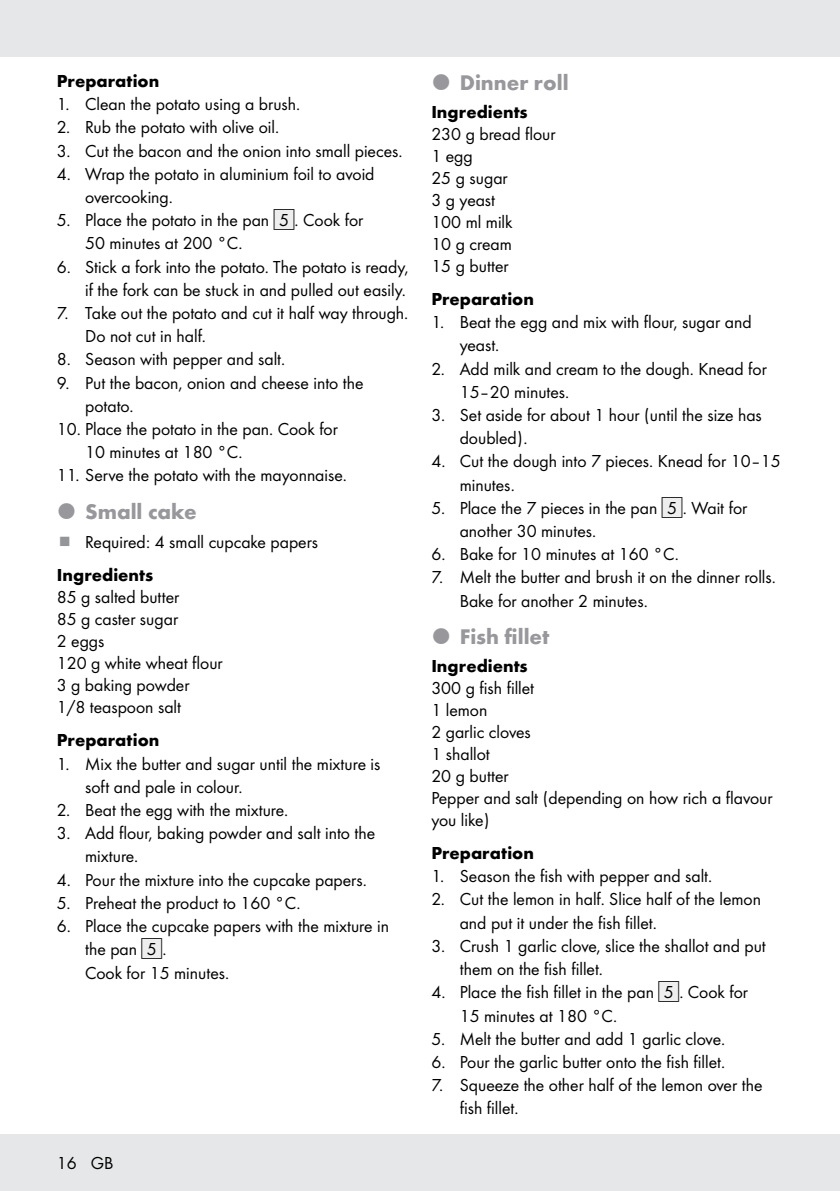
<style>
.page{position:relative;width:840px;height:1191px;background:#fff}
.page>*{position:absolute;margin:0;border:0;box-sizing:border-box;transform-origin:0 0}
.t1{font:700 22px "Futura";color:#98989c}
.t2{font:18px/23.2px "Futura Boo";color:#000}
.t3{font:700 18px "Futura";color:#000}
.s1{font-family:"IMP Lidl Num Box";font-size:15.8px;color:#eeeeef}
.s2{font-family:"IMP Lidl Num Box";font-size:15.8px}
</style>
<div class="page">
<div style="left:0;top:1134px;width:839px;height:57px;background:#e6e7e8"></div>
<div style="left:0;top:0;width:839px;height:57px;background:#e6e7e8"></div>
<p class="t3" style="left:57px;top:68px;width:104px">Preparation</p>
<p class="t2" style="left:57px;top:92px;width:242px">1. Clean the potato using a brush.</p>
<p class="t2" style="left:57px;top:115px;width:221px">2. Rub the potato with olive oil.</p>
<p class="t2" style="left:57px;top:138px;width:345px">3. Cut the bacon and the onion into small pieces.</p>
<p class="t2" style="left:85px;top:161px;width:291px;text-indent:-28px">4. Wrap the potato in aluminium foil to avoid overcooking.</p>
<p class="t2" style="left:85px;top:208px;width:279px;text-indent:-28px">5. Place the potato in the pan <span class="s1">[</span><span class="s2">5]</span>. Cook for<br>50 minutes at 200 °C.</p>
<p class="t2" style="left:57px;top:254px;width:353px;text-align:right">6. Stick a fork into the potato. The potato is ready, if the fork can be stuck in and pulled out easily.</p>
<p class="t2" style="left:85px;top:300px;width:322px;text-indent:-28px">7. Take out the potato and cut it half way through.<br>Do not cut in half.</p>
<p class="t2" style="left:57px;top:347px;width:227px">8. Season with pepper and salt.</p>
<p class="t2" style="left:85px;top:370px;width:280px;text-indent:-28px">9. Put the bacon, onion and cheese into the potato.</p>
<p class="t2" style="left:85px;top:416px;width:254px;text-indent:-28px">10. Place the potato in the pan. Cook for<br>10 minutes at 180 °C.</p>
<p class="t2" style="left:57px;top:463px;width:289px">11. Serve the potato with the mayonnaise.</p>
<p class="t1" style="left:85px;top:495px;width:113px">Small cake</p>
<p class="t2" style="left:85px;top:529px;width:234px">Required: 4 small cupcake papers</p>
<p class="t3" style="left:57px;top:562px;width:98px">Ingredients</p>
<p class="t2" style="left:57px;top:585px;width:167px;line-height:22px">85 g salted butter<br>85 g caster sugar<br>2 eggs<br>120 g white wheat flour<br>3 g baking powder<br>1/8 teaspoon salt</p>
<p class="t3" style="left:57px;top:727px;width:104px">Preparation</p>
<p class="t2" style="left:85px;top:751px;width:297px;text-indent:-28px">1. Mix the butter and sugar until the mixture is soft and pale in colour.</p>
<p class="t2" style="left:57px;top:797px;width:230px">2. Beat the egg with the mixture.</p>
<p class="t2" style="left:85px;top:820px;width:291px;text-indent:-28px">3. Add flour, baking powder and salt into the mixture.</p>
<p class="t2" style="left:57px;top:867px;width:309px">4. Pour the mixture into the cupcake papers.</p>
<p class="t2" style="left:57px;top:890px;width:243px">5. Preheat the product to 160 °C.</p>
<p class="t2" style="left:85px;top:913px;width:305px;text-indent:-28px">6. Place the cupcake papers with the mixture in the pan <span class="s1">[</span><span class="s2">5]</span>.<br>Cook for 15 minutes.</p>
<p class="t2" style="left:57px;top:1150px;width:58px">16 GB</p>
<p class="t1" style="left:459px;top:66px;width:110px">Dinner roll</p>
<p class="t3" style="left:431px;top:98px;width:98px">Ingredients</p>
<p class="t2" style="left:431px;top:122px;width:126px;line-height:22px">230 g bread flour<br>1 egg<br>25 g sugar<br>3 g yeast<br>100 ml milk<br>10 g cream<br>15 g butter</p>
<p class="t3" style="left:431px;top:286px;width:104px">Preparation</p>
<p class="t2" style="left:459px;top:309px;width:293px;text-indent:-28px">1. Beat the egg and mix with flour, sugar and yeast.</p>
<p class="t2" style="left:459px;top:356px;width:308px;text-indent:-28px">2. Add milk and cream to the dough. Knead for<br>15–20 minutes.</p>
<p class="t2" style="left:459px;top:402px;width:303px;text-indent:-28px">3. Set aside for about 1 hour (until the size has doubled).</p>
<p class="t2" style="left:459px;top:449px;width:322px;text-indent:-28px">4. Cut the dough into 7 pieces. Knead for 10–15 minutes.</p>
<p class="t2" style="left:459px;top:495px;width:289px;text-indent:-28px">5. Place the 7 pieces in the pan <span class="s1">[</span><span class="s2">5]</span>. Wait for another 30 minutes.</p>
<p class="t2" style="left:431px;top:542px;width:246px">6. Bake for 10 minutes at 160 °C.</p>
<p class="t2" style="left:459px;top:565px;width:315px;text-indent:-28px">7. Melt the butter and brush it on the dinner rolls.<br>Bake for another 2 minutes.</p>
<p class="t1" style="left:459px;top:620px;width:91px">Fish fillet</p>
<p class="t3" style="left:431px;top:652px;width:98px">Ingredients</p>
<p class="t2" style="left:431px;top:676px;width:342px;line-height:22px">300 g fish fillet<br>1 lemon<br>2 garlic cloves<br>1 shallot<br>20 g butter<br>Pepper and salt (depending on how rich a flavour you like)</p>
<p class="t3" style="left:431px;top:839px;width:104px">Preparation</p>
<p class="t2" style="left:431px;top:863px;width:280px">1. Season the fish with pepper and salt.</p>
<p class="t2" style="left:459px;top:887px;width:302px;text-indent:-28px">2. Cut the lemon in half. Slice half of the lemon and put it under the fish fillet.</p>
<p class="t2" style="left:459px;top:933px;width:307px;text-indent:-28px">3. Crush 1 garlic clove, slice the shallot and put them on the fish fillet.</p>
<p class="t2" style="left:459px;top:979px;width:289px;text-indent:-28px">4. Place the fish fillet in the pan <span class="s1">[</span><span class="s2">5]</span>. Cook for<br>15 minutes at 180 °C.</p>
<p class="t2" style="left:431px;top:1026px;width:293px">5. Melt the butter and add 1 garlic clove.</p>
<p class="t2" style="left:431px;top:1049px;width:293px">6. Pour the garlic butter onto the fish fillet.</p>
<p class="t2" style="left:459px;top:1072px;width:304px;text-indent:-28px">7. Squeeze the other half of the lemon over the fish fillet.</p>
</div>
